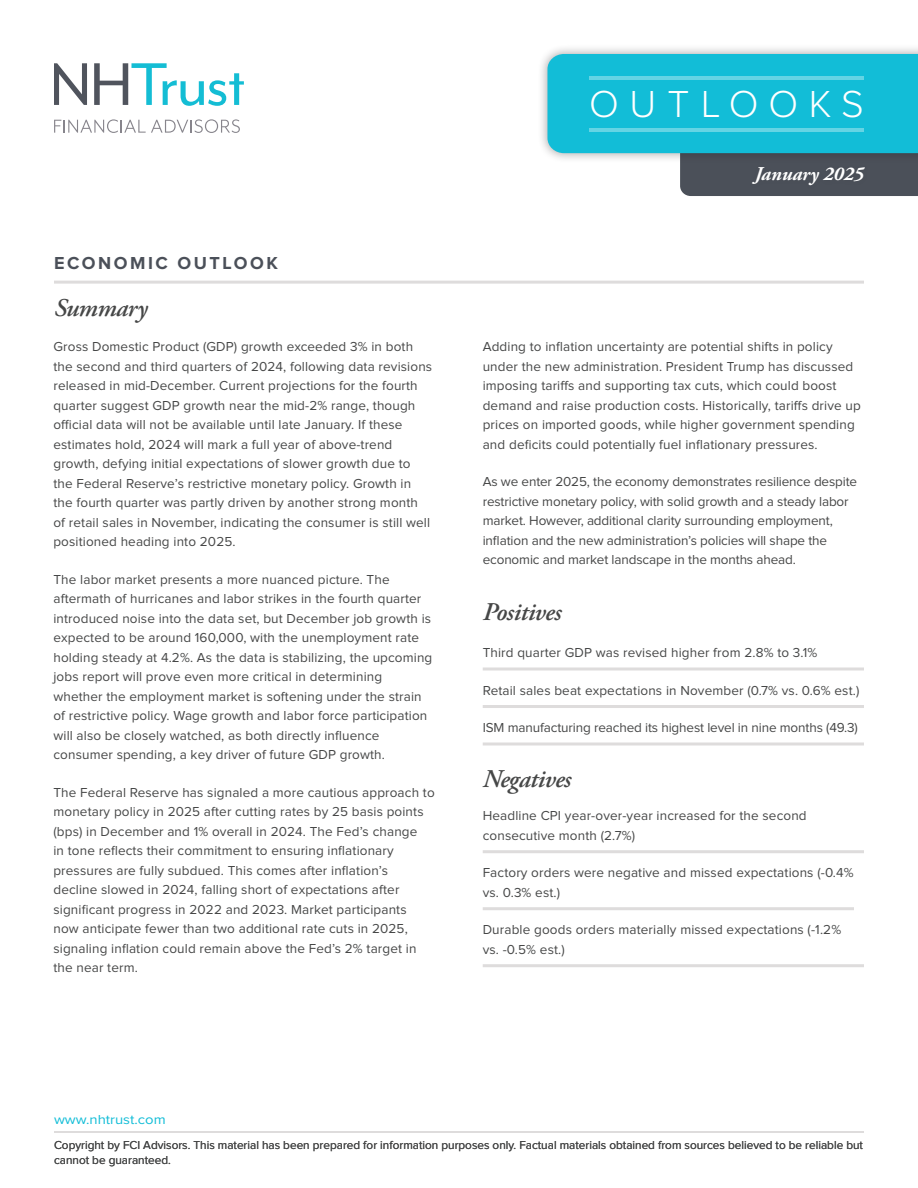
<style>
.page{position:relative;width:918px;height:1188px;background:#fff}
.page>*{position:absolute;margin:0;border:0;box-sizing:border-box;transform-origin:0 0}
.t1{font:300 39px "Proxima Nova";letter-spacing:.27em;color:#fff}
.bullets-square{font:italic 600 25.5px "Adobe Garamond Pro";letter-spacing:-.02em;color:#464747}
.palatino-main{font:italic 600 25.5px "Adobe Garamond Pro";letter-spacing:-.02em;color:#464747}
.t2{font:italic 700 19.5px "Adobe Garamond Pro";color:#fff}
.t3{font:700 18px "Proxima Nova";letter-spacing:.14em;color:#4b5059}
.palatino-main-2{font:13.5px/19.5px "Proxima Nova";letter-spacing:.01em;color:#464747}
.bullets-square-2{font:13.5px/19.5px "Proxima Nova";letter-spacing:.01em;color:#464747}
.palatino-main-3{font:13.5px/19.5px "Proxima Nova";letter-spacing:-.01em;color:#464747}
.bullets-square-3{font:13.5px "Proxima Nova";letter-spacing:-.01em;color:#464747}
.t4{font:13.5px "Proxima Nova";color:#12bdd7;scale:1.1 1}
.t5{font:12px/14.4px "Proxima Nova";color:#464747}
</style>
<div class="page">
<div style="left:538px;top:44px;width:380px;height:119px;background:#231f20;opacity:.38"></div>
<svg style="left:547px;top:54px;width:371px;height:142px;background:#37b4c8"></svg>
<hr style="left:590px;top:76px;width:274px;height:4px;background:#64d4e4">
<hr style="left:590px;top:128px;width:274px;height:4px;background:#64d4e4">
<div style="left:747px;top:164px;width:122px;height:27px;background:#4a4f58"></div>
<hr style="left:483px;top:668px;width:381px;height:3px;background:#dedcdc">
<hr style="left:483px;top:705px;width:381px;height:3px;background:#dedcdc">
<hr style="left:483px;top:743px;width:381px;height:3px;background:#dedcdc">
<hr style="left:483px;top:850px;width:381px;height:3px;background:#dedcdc">
<hr style="left:483px;top:907px;width:371px;height:3px;background:#dedcdc">
<hr style="left:483px;top:964px;width:381px;height:3px;background:#dedcdc">
<hr style="left:54px;top:281px;width:810px;height:3px;background:#dedcdc">
<hr style="left:54px;top:1131px;width:810px;height:2px;background:#dedcdc">
<svg style="left:54px;top:63px;width:33px;height:42px"></svg>
<svg style="left:94px;top:63px;width:150px;height:43px"></svg>
<svg style="left:54px;top:119px;width:186px;height:14px"></svg>
<h1 class="t1" style="left:589px;top:86px;width:276px">OUTLOOKS</h1>
<p class="t3" style="left:54px;top:254px;width:225px">ECONOMIC OUTLOOK</p>
<p class="bullets-square" style="left:54px;top:293px;width:95px">Summary</p>
<p class="palatino-main-2" style="left:53px;top:338px;width:380px">Gross Domestic Product (GDP) growth exceeded 3% in both the second and third quarters of 2024, following data revisions released in mid-December. Current projections for the fourth quarter suggest GDP growth near the mid-2% range, though official data will not be available until late January. If these estimates hold, 2024 will mark a full year of above-trend growth, defying initial expectations of slower growth due to the Federal Reserve’s restrictive monetary policy. Growth in the fourth quarter was partly driven by another strong month of retail sales in November, indicating the consumer is still well positioned heading into 2025.</p>
<p class="palatino-main-2" style="left:53px;top:570px;width:380px">The labor market presents a more nuanced picture. The aftermath of hurricanes and labor strikes in the fourth quarter introduced noise into the data set, but December job growth is expected to be around 160,000, with the unemployment rate holding steady at 4.2%. As the data is stabilizing, the upcoming jobs report will prove even more critical in determining whether the employment market is softening under the strain of restrictive policy. Wage growth and labor force participation will also be closely watched, as both directly influence consumer spending, a key driver of future GDP growth.</p>
<p class="palatino-main-2" style="left:53px;top:783px;width:383px">The Federal Reserve has signaled a more cautious approach to monetary policy in 2025 after cutting rates by 25 basis points (bps) in December and 1% overall in 2024. The Fed’s change<br>in tone reflects their commitment to ensuring inflationary pressures are fully subdued. This comes after inflation’s decline slowed in 2024, falling short of expectations after significant progress in 2022 and 2023. Market participants now anticipate fewer than two additional rate cuts in 2025, signaling inflation could remain above the Fed’s 2% target in the near term.</p>
<h3 class="t2" style="left:755px;top:162px;width:111px">January 2025</h3>
<p class="palatino-main-2" style="left:483px;top:338px;width:380px">Adding to inflation uncertainty are potential shifts in policy under the new administration. President Trump has discussed imposing tariffs and supporting tax cuts, which could boost demand and raise production costs. Historically, tariffs drive up prices on imported goods, while higher government spending and deficits could potentially fuel inflationary pressures.</p>
<p class="palatino-main-3" style="left:483px;top:473px;width:376px">As we enter 2025, the economy demonstrates resilience despite restrictive monetary policy, with solid growth and a steady labor market. However, additional clarity surrounding employment, inflation and the new administration’s policies will shape the economic and market landscape in the months ahead.</p>
<p class="palatino-main" style="left:483px;top:597px;width:80px">Positives</p>
<p class="bullets-square-2" style="left:483px;top:643px;width:336px">Third quarter GDP was revised higher from 2.8% to 3.1%</p>
<p class="bullets-square-2" style="left:483px;top:681px;width:378px">Retail sales beat expectations in November (0.7% vs. 0.6% est.)</p>
<p class="bullets-square-3" style="left:483px;top:721px;width:377px">ISM manufacturing reached its highest level in nine months (49.3)</p>
<p class="bullets-square" style="left:483px;top:764px;width:90px">Negatives</p>
<p class="bullets-square-2" style="left:483px;top:807px;width:326px">Headline CPI year-over-year increased for the second consecutive month (2.7%)</p>
<p class="bullets-square-2" style="left:483px;top:864px;width:373px">Factory orders were negative and missed expectations (-0.4% vs. 0.3% est.)</p>
<p class="bullets-square-2" style="left:483px;top:921px;width:360px">Durable goods orders materially missed expectations (-1.2% vs. -0.5% est.)</p>
<p class="t4" style="left:54px;top:1113px;width:103px">www.nhtrust.com</p>
<p class="t5" style="left:54px;top:1139px;width:811px">Copyright by FCI Advisors. This material has been prepared for information purposes only. Factual materials obtained from sources believed to be reliable but cannot be guaranteed.</p>
</div>
